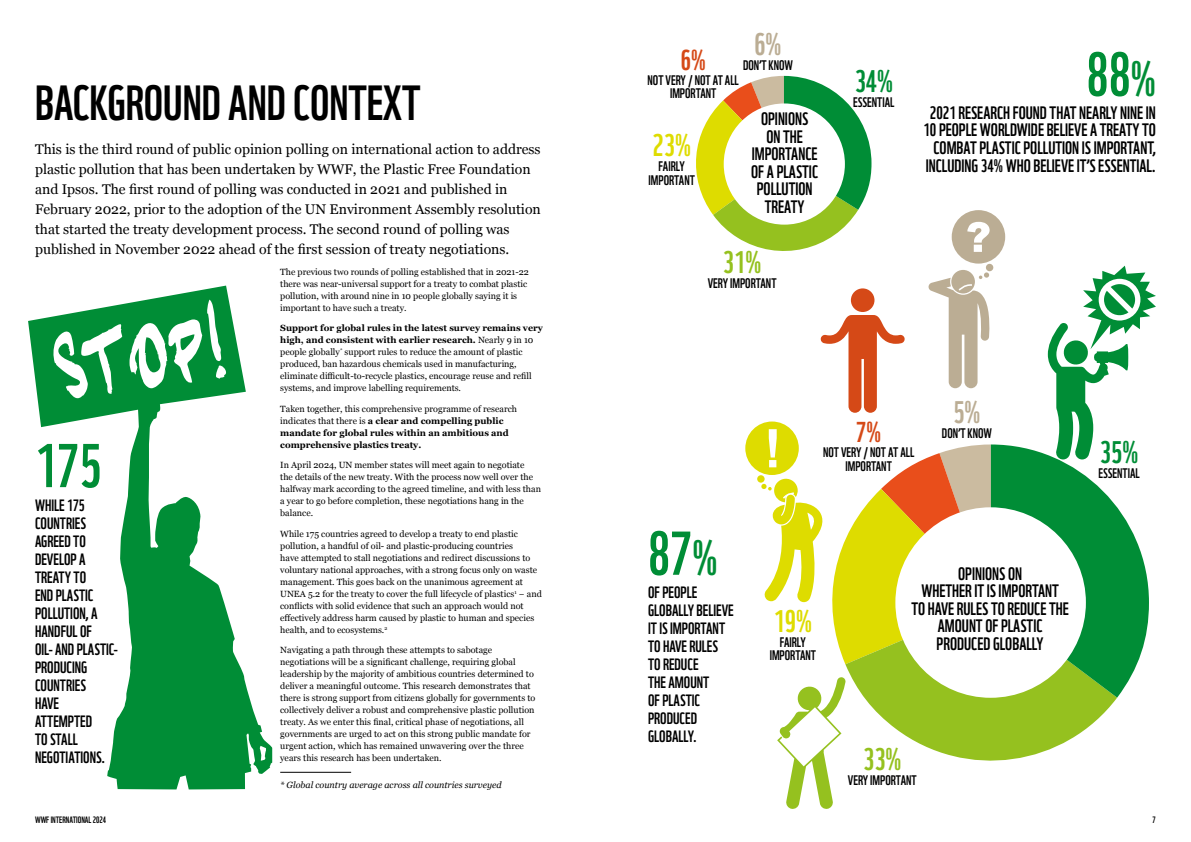
<style>
.page{position:relative;width:1191px;height:842px;background:#fff}
.page>*{position:absolute;margin:0;border:0;box-sizing:border-box;transform-origin:0 0}
.Pull_linksbündig{font:60px "WWF";color:#008d36}
.t1{font:48px "WWF";color:#000}
.Pullout_Statistic{font:30.4px "WWF";color:#dedc00}
.Pullout_Statistic-2{font:30.4px "WWF";color:#95c11f}
.Pullout_Statistic-3{font:30.4px "WWF";color:#008d36}
.Pullout_Statistic-4{font:30.4px "WWF";color:#bbad94}
.Pullout_Statistic-5{font:28px "WWF";color:#d54917}
.Pull_linksbündig-2{font:17.5px/17.5px "WWF";color:#000;text-align:center}
.Pullout_Statistic-6{font:16px/18px "WWF";color:#000}
.t2{font:14px/20px "Georgia";color:#000}
.Pullout_Statistic-7{font:13.5px/13.5px "WWF";color:#000;text-align:center}
.t3{font:9px/12px "Georgia";color:#000}
.t4{font:700 9px/12px "Georgia";color:#000}
.Endnote_text{font:italic 9px "Georgia";color:#000}
.t5{font:9px "WWF";color:#000}
.s1{font-weight:700}
.s2{font-weight:400}
.s3{font-size:48px}
</style>
<div class="page">
<svg style="left:696px;top:76px;width:175px;height:175px"></svg>
<hr style="left:280px;top:772px;width:71px;height:1px;background:#000">
<svg style="left:845px;top:664px;width:272px;height:97px;fill:#95c11f"></svg>
<svg style="left:991px;top:444px;width:158px;height:254px;fill:#008d36"></svg>
<svg style="left:745px;top:421px;width:246px;height:243px"></svg>
<svg style="left:777px;top:677px;width:69px;height:132px"></svg>
<svg style="left:820px;top:315px;width:85px;height:98px"></svg>
<div style="left:851px;top:288px;width:23px;height:24px;background:#d54917;border-radius:50%"></div>
<div style="left:986px;top:264px;width:7px;height:7px;background:#bbad94;border-radius:50%"></div>
<svg style="left:928px;top:270px;width:62px;height:118px"></svg>
<svg style="left:951px;top:210px;width:54px;height:54px"></svg>
<svg style="left:1047px;top:266px;width:109px;height:193px"></svg>
<div style="left:895px;top:507px;width:191px;height:191px;background:#fff;border-radius:50%"></div>
<div style="left:723px;top:103px;width:122px;height:122px;background:#fff;border-radius:50%"></div>
<svg style="left:28px;top:286px;width:244px;height:503px"></svg>
<svg style="left:53px;top:300px;width:173px;height:100px"></svg>
<p class="t1" style="left:35px;top:65px;width:387px">BACKGROUND AND CONTEXT</p>
<p class="t2" style="left:35px;top:138px;width:507px">This is the third round of public opinion polling on international action to address plastic pollution that has been undertaken by WWF, the Plastic Free Foundation and Ipsos. The first round of polling was conducted in 2021 and published in February 2022, prior to the adoption of the UN Environment Assembly resolution that started the treaty development process. The second round of polling was published in November 2022 ahead of the first session of treaty negotiations.</p>
<p class="t3" style="left:280px;top:265px;width:250px">The previous two rounds of polling established that in 2021-22 there was near-universal support for a treaty to combat plastic pollution, with around nine in 10 people globally saying it is important to have such a treaty.</p>
<p class="t3" style="left:280px;top:322px;width:264px"><span class="s1">Support for global rules in the latest survey remains very high, and consistent with earlier research.</span> Nearly 9 in 10 people globally<sup>*</sup> support rules to reduce the amount of plastic produced, ban hazardous chemicals used in manufacturing, eliminate difficult-to-recycle plastics, encourage reuse and refill systems, and improve labelling requirements.</p>
<p class="t4" style="left:280px;top:402px;width:238px"><span class="s2">Taken together, this comprehensive programme of research indicates that there is</span> a clear and compelling public mandate for global rules within an ambitious and comprehensive plastics treaty.</p>
<p class="t3" style="left:280px;top:459px;width:262px">In April 2024, UN member states will meet again to negotiate<br>the details of the new treaty. With the process now well over the halfway mark according to the agreed timeline, and with less than a year to go before completion, these negotiations hang in the balance.</p>
<p class="t3" style="left:280px;top:527px;width:263px">While 175 countries agreed to develop a treaty to end plastic pollution, a handful of oil- and plastic-producing countries<br>have attempted to stall negotiations and redirect discussions to voluntary national approaches, with a strong focus only on waste management. This goes back on the unanimous agreement at UNEA 5.2 for the treaty to cover the full lifecycle of plastics<sup>1</sup> − and conflicts with solid evidence that such an approach would not effectively address harm caused by plastic to human and species health, and to ecosystems.<sup>2</sup></p>
<p class="t3" style="left:280px;top:644px;width:257px">Navigating a path through these attempts to sabotage negotiations will be a significant challenge, requiring global leadership by the majority of ambitious countries determined to deliver a meaningful outcome. This research demonstrates that there is strong support from citizens globally for governments to collectively deliver a robust and comprehensive plastic pollution treaty. As we enter this final, critical phase of negotiations, all governments are urged to act on this strong public mandate for urgent action, which has remained unwavering over the three years this research has been undertaken.</p>
<p class="Endnote_text" style="left:280px;top:778px;width:223px">* Global country average across all countries surveyed</p>
<p class="Pull_linksbündig" style="left:35px;top:419px;width:68px">175</p>
<p class="Pullout_Statistic-6" style="left:35px;top:494px;width:84px">WHILE 175<br>COUNTRIES<br>AGREED TO<br>DEVELOP A<br>TREATY TO<br>END PLASTIC<br>POLLUTION, A<br>HANDFUL OF<br>OIL- AND PLASTIC-<br>PRODUCING<br>COUNTRIES<br>HAVE<br>ATTEMPTED<br>TO STALL<br>NEGOTIATIONS.</p>
<p class="Pullout_Statistic-4" style="left:754px;top:20px;width:29px">6%</p>
<p class="Pullout_Statistic-5" style="left:680px;top:38px;width:26px">6%</p>
<p class="Pullout_Statistic-7" style="left:743px;top:57px;width:51px">DON’T KNOW</p>
<p class="Pullout_Statistic-7" style="left:647px;top:72px;width:93px">NOT VERY / NOT AT ALL<br>IMPORTANT</p>
<p class="Pullout_Statistic" style="left:652px;top:122px;width:40px">23%</p>
<p class="Pullout_Statistic-7" style="left:648px;top:158px;width:48px">FAIRLY<br>IMPORTANT</p>
<p class="Pull_linksbündig-2" style="left:751px;top:108px;width:68px">OPINIONS<br>ON THE<br>IMPORTANCE<br>OF A PLASTIC<br>POLLUTION<br>TREATY</p>
<p class="Pullout_Statistic-2" style="left:723px;top:238px;width:40px">31%</p>
<p class="Pullout_Statistic-7" style="left:707px;top:275px;width:70px">VERY IMPORTANT</p>
<p class="Pullout_Statistic-3" style="left:854px;top:57px;width:40px">34%</p>
<p class="Pullout_Statistic-7" style="left:853px;top:94px;width:43px">ESSENTIAL</p>
<p class="Pull_linksbündig" style="left:1086px;top:27px;width:71px">88<span class="s3">%</span></p>
<p class="Pull_linksbündig-2" style="left:923px;top:102px;width:234px">2021 RESEARCH FOUND THAT NEARLY NINE IN 10 PEOPLE WORLDWIDE BELIEVE A TREATY TO COMBAT PLASTIC POLLUTION IS IMPORTANT, INCLUDING 34% WHO BELIEVE IT’S ESSENTIAL.</p>
<p class="Pull_linksbündig" style="left:648px;top:506px;width:71px">87<span class="s3">%</span></p>
<p class="Pullout_Statistic-6" style="left:648px;top:582px;width:87px">OF PEOPLE<br>GLOBALLY BELIEVE<br>IT IS IMPORTANT<br>TO HAVE RULES<br>TO REDUCE<br>THE AMOUNT<br>OF PLASTIC<br>PRODUCED<br>GLOBALLY.</p>
<p class="Pullout_Statistic-4" style="left:953px;top:388px;width:29px">5%</p>
<p class="Pullout_Statistic-5" style="left:856px;top:410px;width:26px">7%</p>
<p class="Pullout_Statistic-7" style="left:942px;top:425px;width:51px">DON’T KNOW</p>
<p class="Pullout_Statistic-7" style="left:823px;top:444px;width:93px">NOT VERY / NOT AT ALL<br>IMPORTANT</p>
<p class="Pullout_Statistic-3" style="left:1100px;top:428px;width:40px">35%</p>
<p class="Pullout_Statistic-7" style="left:1098px;top:465px;width:43px">ESSENTIAL</p>
<p class="Pullout_Statistic" style="left:773px;top:597px;width:40px">19%</p>
<p class="Pullout_Statistic-7" style="left:769px;top:634px;width:48px">FAIRLY<br>IMPORTANT</p>
<p class="Pull_linksbündig-2" style="left:911px;top:563px;width:159px">OPINIONS ON<br>WHETHER IT IS IMPORTANT<br>TO HAVE RULES TO REDUCE THE<br>AMOUNT OF PLASTIC<br>PRODUCED GLOBALLY</p>
<p class="Pullout_Statistic-2" style="left:863px;top:735px;width:40px">33%</p>
<p class="Pullout_Statistic-7" style="left:848px;top:772px;width:70px">VERY IMPORTANT</p>
<p class="t5" style="left:35px;top:813px;width:73px">WWF INTERNATIONAL 2024</p>
<p class="t5" style="left:1152px;top:813px;width:5px">7</p>
</div>
